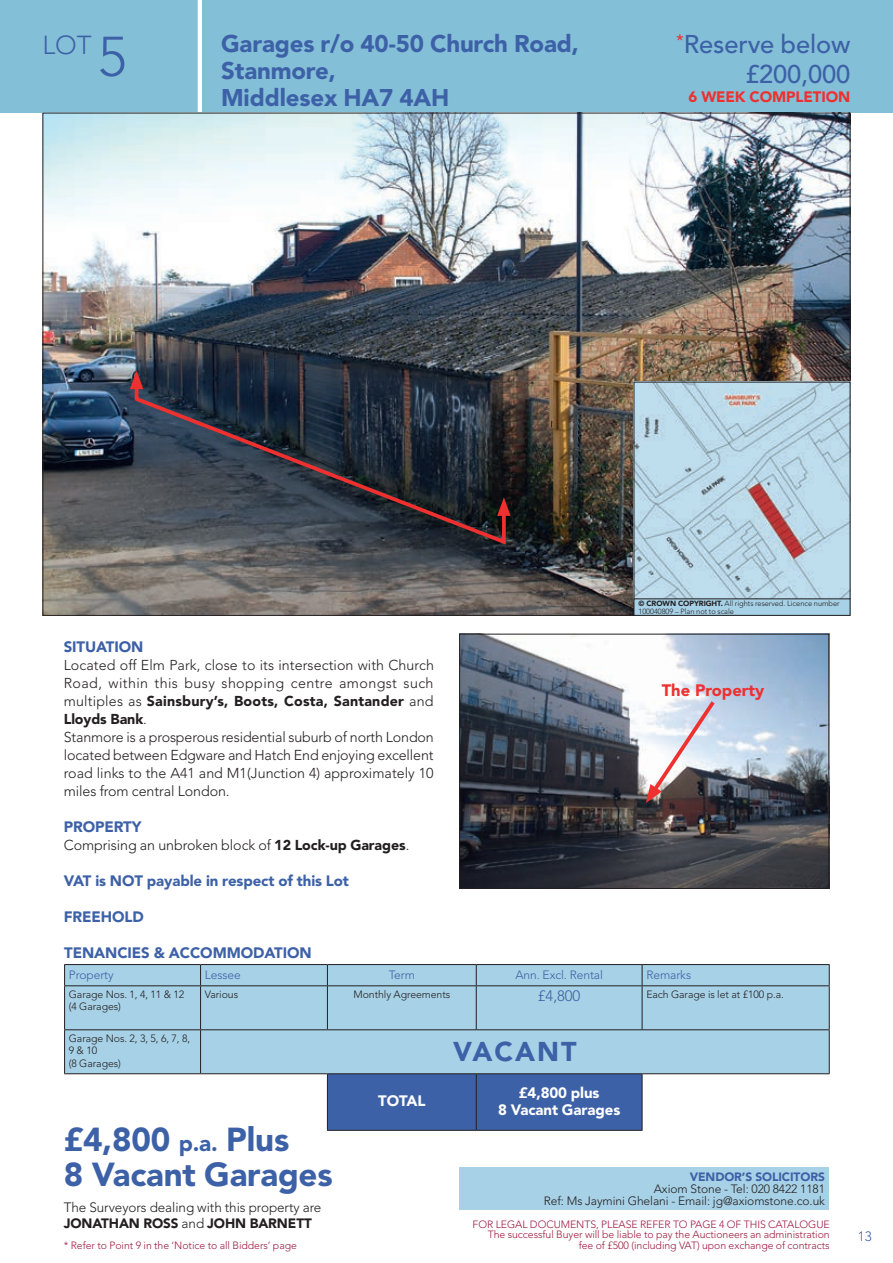
<style>
.page{position:relative;width:893px;height:1263px;background:#fff}
.page>*{position:absolute;margin:0;border:0;box-sizing:border-box;transform-origin:0 0}
.t1{font:900 33px/34.5px "Avenir LT Std";letter-spacing:-.005em;color:#3d61a7}
.t2{font:900 27px "Avenir LT Std";letter-spacing:.075em;color:#3d61a7}
.t3{font:300 25.8px "Avenir LT Std";color:#3d61a7}
.t4{font:500 25.5px/29.2px "Avenir LT Std";letter-spacing:-.005em;color:#3d61a7;text-align:right}
.t5{font:900 24px/27px "Avenir LT Std";letter-spacing:-.005em;color:#3d61a7}
.t6{font:900 16.5px "Avenir LT Std";color:#ee302f}
.t7{font:900 15px "Avenir LT Std";letter-spacing:-.005em;color:#3d61a7}
.t8{font:900 15px/16.5px "Avenir LT Std";letter-spacing:-.005em;color:#fff;text-align:center}
.t9{font:900 15px "Avenir LT Std";letter-spacing:-.005em;color:#ee302f}
.t10{font:300 15px "Avenir LT Std";color:#3d61a7}
.t11{font:300 14.25px/18px "Avenir LT Std";letter-spacing:-.005em;color:#231f20}
.t12{font:300 13.5px/16.5px "Avenir LT Std";letter-spacing:-.005em;color:#231f20}
.t13{font:300 13.5px "Avenir LT Std";color:#3d61a7}
.t14{font:300 12px/12px "Avenir LT Std";letter-spacing:-.005em;color:#231f20;text-align:right}
.t15{font:300 12px "Avenir LT Std";letter-spacing:-.005em;color:#3d61a7}
.t16{font:900 12px "Avenir LT Std";letter-spacing:-.005em;color:#3d61a7}
.t17{font:300 10.5px/10.5px "Avenir LT Std";letter-spacing:-.005em;color:#9d1b42;text-align:right}
.t18{font:300 10.5px/12.5px "Avenir LT Std";letter-spacing:-.005em;color:#231f20}
.t19{font:300 7.5px/7.5px "Avenir LT Std";letter-spacing:-.005em;color:#231f20}
.s1{font-size:55.5px}
.s2{font-weight:900}
.s3{font-size:22.5px}
</style>
<div class="page">
<div style="left:0;top:0;width:893px;height:113px;background:#84bfd8"></div>
<hr style="left:198px;top:0;width:4px;height:113px;background:#fff">
<img style="left:45px;top:115px;width:803px;height:499px">
<div style="left:459px;top:1167px;width:370px;height:43px;background:#a7d1e6"></div>
<svg style="left:133px;top:378px;width:375px;height:169px;background:#323741"></svg>
<svg style="left:130px;top:371px;width:13px;height:18px"></svg>
<svg style="left:497px;top:497px;width:14px;height:19px"></svg>
<div style="left:65px;top:965px;width:764px;height:108px;background:#a7d1e6"></div>
<div style="left:328px;top:1074px;width:314px;height:56px;background:#3d61a7"></div>
<svg style="left:200px;top:965px;width:1px;height:20px"></svg>
<svg style="left:327px;top:965px;width:1px;height:20px"></svg>
<svg style="left:476px;top:965px;width:1px;height:20px"></svg>
<svg style="left:642px;top:965px;width:1px;height:20px"></svg>
<hr style="left:200px;top:986px;width:1px;height:43px;background:#231f20">
<hr style="left:327px;top:986px;width:1px;height:43px;background:#231f20">
<hr style="left:476px;top:986px;width:1px;height:43px;background:#231f20">
<hr style="left:642px;top:986px;width:1px;height:43px;background:#231f20">
<hr style="left:64px;top:1029px;width:137px;height:1px;background:#231f20">
<hr style="left:201px;top:1029px;width:126px;height:1px;background:#231f20">
<hr style="left:200px;top:1030px;width:1px;height:43px;background:#231f20">
<hr style="left:327px;top:1029px;width:149px;height:1px;background:#231f20">
<hr style="left:476px;top:1029px;width:166px;height:1px;background:#231f20">
<hr style="left:642px;top:1029px;width:188px;height:1px;background:#231f20">
<hr style="left:476px;top:1074px;width:1px;height:56px;background:#231f20">
<hr style="left:64px;top:986px;width:1px;height:43px;background:#231f20">
<hr style="left:829px;top:986px;width:1px;height:43px;background:#231f20">
<hr style="left:64px;top:1030px;width:1px;height:43px;background:#231f20">
<hr style="left:829px;top:1030px;width:1px;height:43px;background:#231f20">
<hr style="left:64px;top:964px;width:137px;height:1px;background:#231f20">
<svg style="left:64px;top:965px;width:1px;height:20px"></svg>
<hr style="left:201px;top:964px;width:126px;height:1px;background:#231f20">
<hr style="left:327px;top:964px;width:149px;height:1px;background:#231f20">
<hr style="left:476px;top:964px;width:166px;height:1px;background:#231f20">
<hr style="left:642px;top:964px;width:188px;height:1px;background:#231f20">
<svg style="left:829px;top:965px;width:1px;height:20px"></svg>
<hr style="left:64px;top:985px;width:137px;height:1px;background:#231f20">
<hr style="left:201px;top:985px;width:126px;height:1px;background:#231f20">
<hr style="left:327px;top:985px;width:149px;height:1px;background:#231f20">
<hr style="left:476px;top:985px;width:166px;height:1px;background:#231f20">
<hr style="left:642px;top:985px;width:188px;height:1px;background:#231f20">
<hr style="left:64px;top:1073px;width:137px;height:1px;background:#231f20">
<hr style="left:201px;top:1073px;width:126px;height:1px;background:#231f20">
<hr style="left:642px;top:1073px;width:188px;height:1px;background:#231f20">
<hr style="left:327px;top:1073px;width:149px;height:1px;background:#231f20">
<hr style="left:327px;top:1074px;width:1px;height:56px;background:#231f20">
<hr style="left:476px;top:1073px;width:166px;height:1px;background:#231f20">
<hr style="left:642px;top:1074px;width:1px;height:56px;background:#231f20">
<hr style="left:327px;top:1130px;width:149px;height:1px;background:#231f20">
<hr style="left:476px;top:1130px;width:166px;height:1px;background:#231f20">
<img style="left:636px;top:384px;width:212px;height:214px">
<div style="left:634px;top:599px;width:216px;height:16px;background:#a7d1e6"></div>
<div style="left:634px;top:598px;width:216px;height:18px;border:1px solid #231f20"></div>
<img style="left:461px;top:636px;width:366px;height:251px">
<div style="left:459px;top:634px;width:370px;height:255px;border:1px solid #231f20"></div>
<svg style="left:646px;top:697px;width:72px;height:106px"></svg>
<h3 class="t3" style="left:43px;top:30px;width:86px">LOT <span class="s1">5</span></h3>
<h3 class="t5" style="left:221px;top:30px;width:359px">Garages r/o 40-50 Church Road,<br>Stanmore,<br>Middlesex HA7 4AH</h3>
<h3 class="t4" style="left:676px;top:30px;width:176px"><sup>*</sup>Reserve below £200,000</h3>
<p class="t9" style="left:689px;top:88px;width:163px">6 WEEK COMPLETION</p>
<p class="t7" style="left:64px;top:637px;width:81px">SITUATION</p>
<p class="t11" style="left:64px;top:656px;width:372px">Located off Elm Park, close to its intersection with Church Road, within this busy shopping centre amongst such multiples as <span class="s2">Sainsbury’s, Boots, Costa, Santander</span> and <span class="s2">Lloyds Bank</span>.<br>Stanmore is a prosperous residential suburb of north London located between Edgware and Hatch End enjoying excellent road links to the A41 and M1(Junction 4) approximately 10 miles from central London.</p>
<p class="t7" style="left:64px;top:817px;width:79px">PROPERTY</p>
<p class="t11" style="left:64px;top:836px;width:347px">Comprising an unbroken block of <span class="s2">12 Lock-up Garages</span>.</p>
<p class="t7" style="left:64px;top:871px;width:287px">VAT is NOT payable in respect of this Lot</p>
<p class="t7" style="left:64px;top:907px;width:82px">FREEHOLD</p>
<p class="t19" style="left:639px;top:600px;width:203px"><span class="s2">© CROWN COPYRIGHT.</span> All rights reserved. Licence number<br>100040809 – Plan not to scale</p>
<p class="t6" style="left:662px;top:680px;width:104px">The Property</p>
<p class="t7" style="left:64px;top:943px;width:249px">TENANCIES &amp; ACCOMMODATION</p>
<p class="t15" style="left:69px;top:967px;width:46px">Property</p>
<p class="t15" style="left:205px;top:967px;width:37px">Lessee</p>
<p class="t15" style="left:389px;top:967px;width:28px">Term</p>
<p class="t15" style="left:515px;top:967px;width:89px">Ann. Excl. Rental</p>
<p class="t15" style="left:646px;top:967px;width:46px">Remarks</p>
<p class="t18" style="left:69px;top:988px;width:117px">Garage Nos. 1, 4, 11 &amp; 12 (4 Garages)</p>
<p class="t18" style="left:205px;top:988px;width:35px">Various</p>
<p class="t18" style="left:353px;top:988px;width:98px">Monthly Agreements</p>
<p class="t10" style="left:538px;top:987px;width:44px">£4,800</p>
<p class="t18" style="left:646px;top:988px;width:139px">Each Garage is let at £100 p.a.</p>
<p class="t18" style="left:69px;top:1032px;width:123px">Garage Nos. 2, 3, 5, 6, 7, 8,<br>9 &amp; 10<br>(8 Garages)</p>
<h2 class="t2" style="left:453px;top:1035px;width:125px">VACANT</h2>
<p class="t8" style="left:378px;top:1093px;width:49px">TOTAL</p>
<p class="t8" style="left:498px;top:1084px;width:124px">£4,800 plus<br>8 Vacant Garages</p>
<h1 class="t1" style="left:64px;top:1122px;width:270px">£4,800 <span class="s3">p.a.</span> Plus<br>8 Vacant Garages</h1>
<p class="t12" style="left:64px;top:1199px;width:259px">The Surveyors dealing with this property are<br><span class="s2">JONATHAN ROSS</span> and <span class="s2">JOHN BARNETT</span></p>
<p class="t17" style="left:64px;top:1240px;width:235px">* Refer to Point 9 in the ‘Notice to all Bidders’ page</p>
<p class="t16" style="left:690px;top:1169px;width:137px">VENDOR’S SOLICITORS</p>
<p class="t14" style="left:544px;top:1182px;width:283px">Axiom Stone - Tel: 020 8422 1181<br>Ref: Ms Jaymini Ghelani - Email: jg@axiomstone.co.uk</p>
<p class="t17" style="left:473px;top:1219px;width:359px">FOR LEGAL DOCUMENTS, PLEASE REFER TO PAGE 4 OF THIS CATALOGUE<br>The successful Buyer will be liable to pay the Auctioneers an administration fee of £500 (including VAT) upon exchange of contracts</p>
<p class="t13" style="left:858px;top:1229px;width:15px">13</p>
</div>
